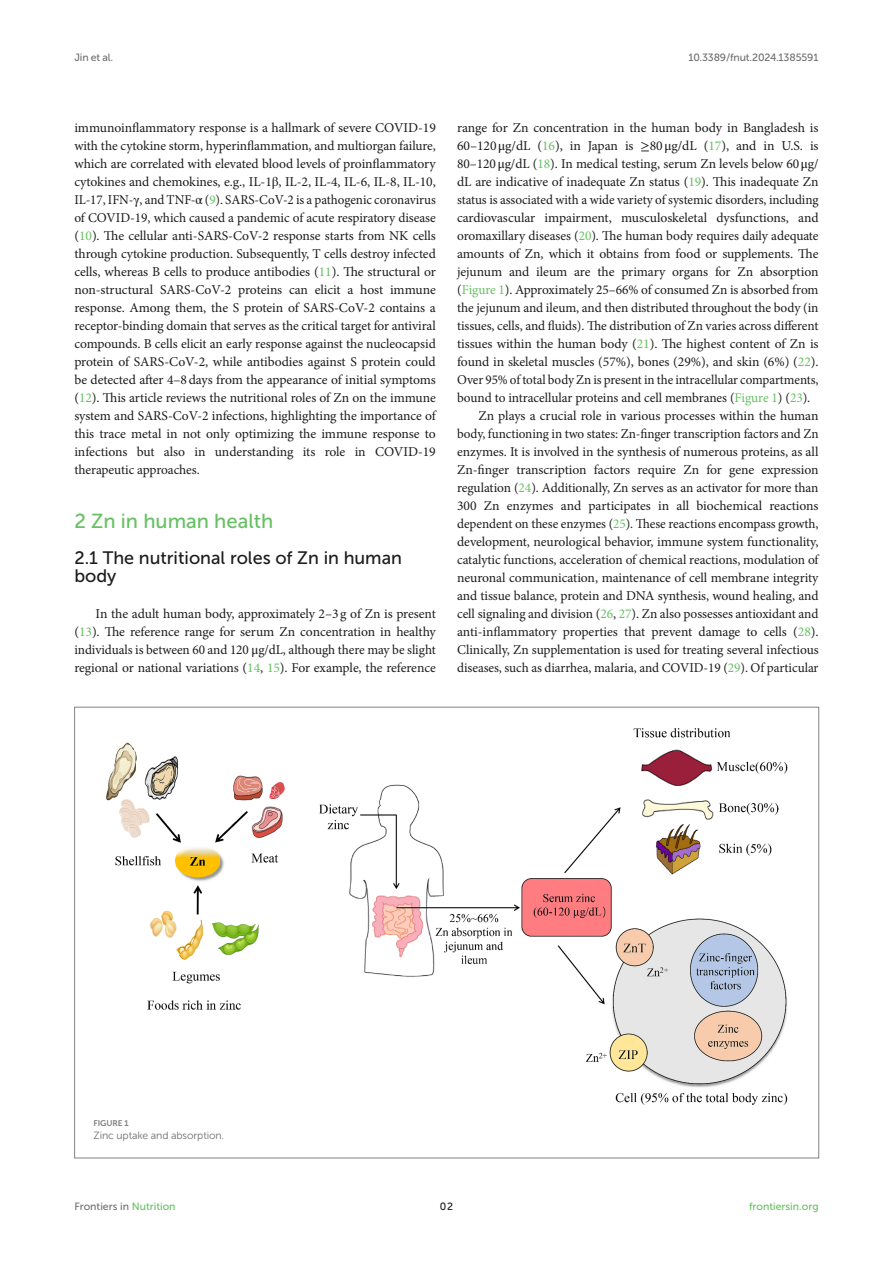
<style>
.page{position:relative;width:893px;height:1263px;background:#fff}
.page>*{position:absolute;margin:0;border:0;box-sizing:border-box;transform-origin:0 0}
.HEAD_1{font:20.25px "Museo Sans 500";color:#65c161}
.HEAD_2_after_HEAD_1{font:18px/18px "Museo Sans 500";color:#1b1c1b}
.TEXT{font:13.5px/18px "Minion Pro";letter-spacing:-.005em;color:#1b1c1b;text-align:justify}
.TEXT_FLUSH{font:13.5px/18px "Minion Pro";letter-spacing:-.01em;color:#1b1c1b;text-align:justify}
.t1{font:10.5px "Museo Sans 500";letter-spacing:-.015em;color:#706f70}
.FIG_LEG{font:10.5px "Museo Sans 300";letter-spacing:-.01em;color:#706f70}
.t2{font:10.5px "Museo Sans 500";color:#65c161}
.t3{font:10.5px "Museo Sans 500";color:#1b1c1b}
.FIG_HD{font:8.25px "Museo Sans 700";letter-spacing:-.01em;color:#7e7f7f}
.s1{font-family:"STIX General"}
.s2{color:#65c161}
</style>
<div class="page">
<img style="left:106px;top:728px;width:682px;height:377px">
<p class="t1" style="left:74px;top:51px;width:40px">Jin et al.</p>
<p class="t1" style="left:688px;top:51px;width:132px">10.3389/fnut.2024.1385591</p>
<p class="TEXT" style="left:74px;top:119px;width:363px">immunoinflammatory response is a hallmark of severe COVID-19 with the cytokine storm, hyperinflammation, and multiorgan failure, which are correlated with elevated blood levels of proinflammatory cytokines and chemokines, e.g., IL-1<span class="s1">β</span>, IL-2, IL-4, IL-6, IL-8, IL-10, IL-17, IFN-<span class="s1">γ</span>, and TNF-<span class="s1">α</span> (<span class="s2">9</span>). SARS-CoV-2 is a pathogenic coronavirus of COVID-19, which caused a pandemic of acute respiratory disease (<span class="s2">10</span>). The cellular anti-SARS-CoV-2 response starts from NK cells through cytokine production. Subsequently, T cells destroy infected cells, whereas B cells to produce antibodies (<span class="s2">11</span>). The structural or non-structural SARS-CoV-2 proteins can elicit a host immune response. Among them, the S protein of SARS-CoV-2 contains a receptor-binding domain that serves as the critical target for antiviral compounds. B cells elicit an early response against the nucleocapsid protein of SARS-CoV-2, while antibodies against S protein could be detected after 4–8days from the appearance of initial symptoms (<span class="s2">12</span>). This article reviews the nutritional roles of Zn on the immune system and SARS-CoV-2 infections, highlighting the importance of this trace metal in not only optimizing the immune response to infections but also in understanding its role in COVID-19 therapeutic approaches.</p>
<p class="HEAD_1" style="left:74px;top:510px;width:200px">2 Zn in human health</p>
<p class="HEAD_2_after_HEAD_1" style="left:74px;top:549px;width:329px">2.1 The nutritional roles of Zn in human body</p>
<p class="TEXT_FLUSH" style="left:74px;top:605px;width:363px;text-indent:21px">In the adult human body, approximately 2–3g of Zn is present (<span class="s2">13</span>). The reference range for serum Zn concentration in healthy individuals is between 60 and 120 <span class="s1">μ</span>g/dL, although there may be slight regional or national variations (<span class="s2">14</span>, <span class="s2">15</span>). For example, the reference</p>
<p class="TEXT_FLUSH" style="left:457px;top:119px;width:363px">range for Zn concentration in the human body in Bangladesh is 60–120<span class="s1">μ</span>g/dL (<span class="s2">16</span>), in Japan is <span class="s1">≥</span>80<span class="s1">μ</span>g/dL (<span class="s2">17</span>), and in U.S. is 80–120<span class="s1">μ</span>g/dL (<span class="s2">18</span>). In medical testing, serum Zn levels below 60<span class="s1">μ</span>g/ dL are indicative of inadequate Zn status (<span class="s2">19</span>). This inadequate Zn status is associated with a wide variety of systemic disorders, including cardiovascular impairment, musculoskeletal dysfunctions, and oromaxillary diseases (<span class="s2">20</span>). The human body requires daily adequate amounts of Zn, which it obtains from food or supplements. The jejunum and ileum are the primary organs for Zn absorption (<span class="s2">Figure 1</span>). Approximately 25–66% of consumed Zn is absorbed from the jejunum and ileum, and then distributed throughout the body (in tissues, cells, and fluids). The distribution of Zn varies across different tissues within the human body (<span class="s2">21</span>). The highest content of Zn is found in skeletal muscles (57%), bones (29%), and skin (6%) (<span class="s2">22</span>).<br>Over 95% of total body Zn is present in the intracellular compartments, bound to intracellular proteins and cell membranes (<span class="s2">Figure 1</span>) (<span class="s2">23</span>).</p>
<p class="TEXT" style="left:457px;top:407px;width:363px;text-indent:21px">Zn plays a crucial role in various processes within the human body, functioning in two states: Zn-finger transcription factors and Zn enzymes. It is involved in the synthesis of numerous proteins, as all Zn-finger transcription factors require Zn for gene expression regulation (<span class="s2">24</span>). Additionally, Zn serves as an activator for more than 300 Zn enzymes and participates in all biochemical reactions dependent on these enzymes (<span class="s2">25</span>). These reactions encompass growth, development, neurological behavior, immune system functionality, catalytic functions, acceleration of chemical reactions, modulation of neuronal communication, maintenance of cell membrane integrity and tissue balance, protein and DNA synthesis, wound healing, and cell signaling and division (<span class="s2">26</span>, <span class="s2">27</span>). Zn also possesses antioxidant and anti-inflammatory properties that prevent damage to cells (<span class="s2">28</span>).<br>Clinically, Zn supplementation is used for treating several infectious diseases, such as diarrhea, malaria, and COVID-19 (<span class="s2">29</span>). Of particular</p>
<p class="FIG_HD" style="left:94px;top:1118px;width:37px">FIGURE 1</p>
<p class="FIG_LEG" style="left:94px;top:1130px;width:132px">Zinc uptake and absorption.</p>
<p class="t1" style="left:74px;top:1200px;width:103px">Frontiers in <span class="s2">Nutrition</span></p>
<p class="t3" style="left:440px;top:1200px;width:15px">02</p>
<p class="t2" style="left:749px;top:1200px;width:71px">frontiersin.org</p>
</div>
